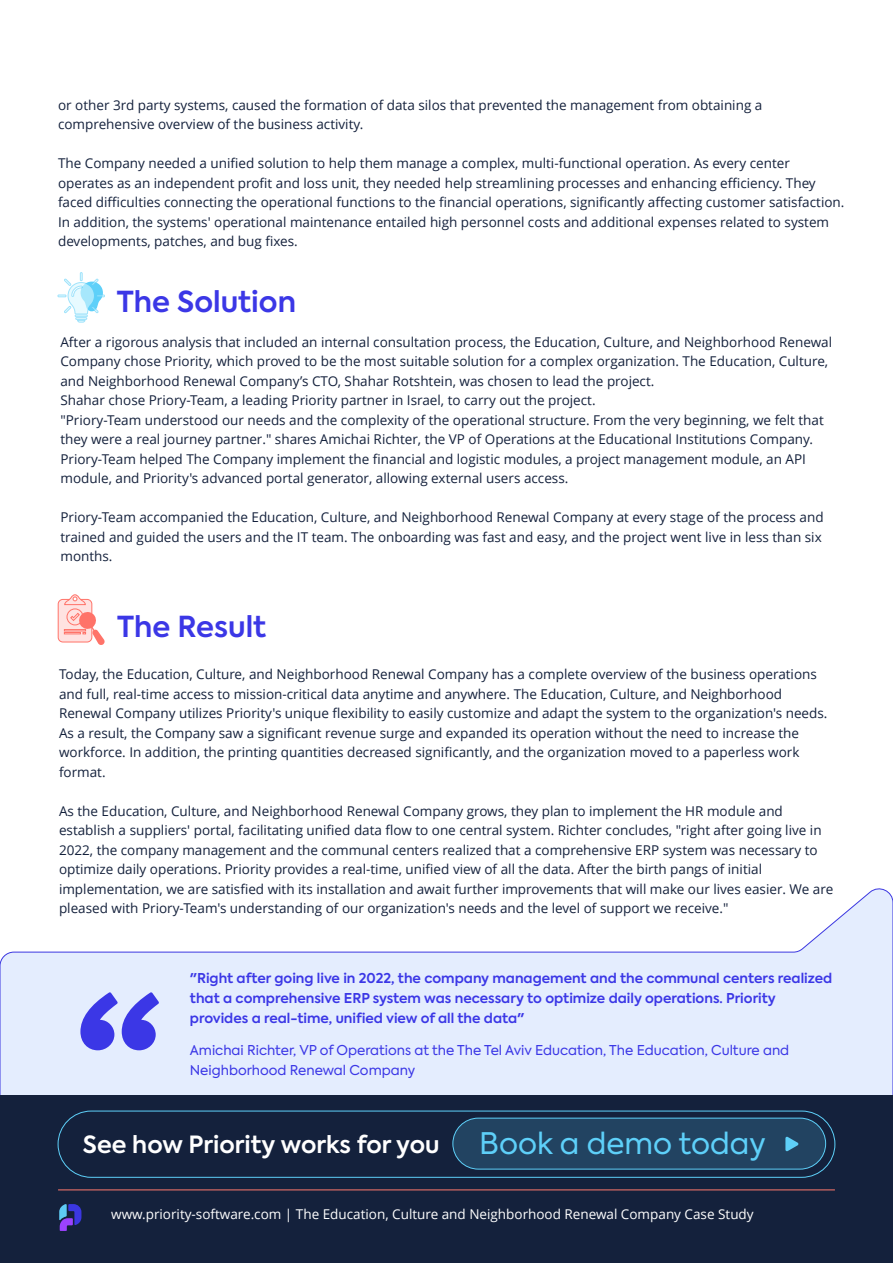
<style>
.page{position:relative;width:893px;height:1263px;background:#fff}
.page>*{position:absolute;margin:0;border:0;box-sizing:border-box;transform-origin:0 0}
.t1{font:29.55px "Axiforma";color:#5ed0f9}
.t2{font:600 28.8px "Axiforma";color:#3b37e6}
.t3{font:600 23.55px "Axiforma";color:#fff}
.t4{font:13.5px/19.5px "Open Sans";color:#14213c}
.t5{font:600 13.5px/20.1px "Axiforma";color:#3b37e6}
.t6{font:13.5px/20.1px "Axiforma";color:#3b37e6}
.t7{font:13.5px "Open Sans";color:#fff}
</style>
<div class="page">
<svg style="left:0;top:888px;width:893px;height:207px"></svg>
<div style="left:0;top:1095px;width:893px;height:168px;background:#14213c"></div>
<div style="left:58px;top:1111px;width:777px;height:67px;border:1px solid #5ed0f9;border-radius:33px"></div>
<div style="left:453px;top:1118px;width:373px;height:51px;background:#224361;border-radius:25px"></div>
<div style="left:452px;top:1118px;width:374px;height:51px;border:1px solid #5ed0f9;border-radius:25px"></div>
<hr style="left:58px;top:1189px;width:777px;height:1px;background:#ff796d">
<svg style="left:58px;top:272px;width:47px;height:50px"></svg>
<svg style="left:57px;top:594px;width:48px;height:51px"></svg>
<svg style="left:59px;top:1204px;width:22px;height:27px"></svg>
<svg style="left:785px;top:1136px;width:14px;height:15px"></svg>
<svg style="left:80px;top:992px;width:79px;height:58px;background:#8284f0"></svg>
<p class="t4" style="left:58px;top:95px;width:706px">or other 3rd party systems, caused the formation of data silos that prevented the management from obtaining a comprehensive overview of the business activity.</p>
<p class="t4" style="left:58px;top:153px;width:788px">The Company needed a unified solution to help them manage a complex, multi-functional operation. As every center operates as an independent profit and loss unit, they needed help streamlining processes and enhancing efficiency. They faced difficulties connecting the operational functions to the financial operations, significantly affecting customer satisfaction.<br>In addition, the systems' operational maintenance entailed high personnel costs and additional expenses related to system developments, patches, and bug fixes.</p>
<h2 class="t2" style="left:117px;top:282px;width:181px">The Solution</h2>
<p class="t4" style="left:60px;top:332px;width:773px">After a rigorous analysis that included an internal consultation process, the Education, Culture, and Neighborhood Renewal Company chose Priority, which proved to be the most suitable solution for a complex organization. The Education, Culture, and Neighborhood Renewal Company’s CTO, Shahar Rotshtein, was chosen to lead the project.<br>Shahar chose Priory-Team, a leading Priority partner in Israel, to carry out the project.<br>"Priory-Team understood our needs and the complexity of the operational structure. From the very beginning, we felt that they were a real journey partner." shares Amichai Richter, the VP of Operations at the Educational Institutions Company.<br>Priory-Team helped The Company implement the financial and logistic modules, a project management module, an API module, and Priority's advanced portal generator, allowing external users access.</p>
<p class="t4" style="left:60px;top:507px;width:765px">Priory-Team accompanied the Education, Culture, and Neighborhood Renewal Company at every stage of the process and trained and guided the users and the IT team. The onboarding was fast and easy, and the project went live in less than six months.</p>
<h2 class="t2" style="left:117px;top:607px;width:151px">The Result</h2>
<p class="t4" style="left:59px;top:664px;width:770px">Today, the Education, Culture, and Neighborhood Renewal Company has a complete overview of the business operations and full, real-time access to mission-critical data anytime and anywhere. The Education, Culture, and Neighborhood Renewal Company utilizes Priority's unique flexibility to easily customize and adapt the system to the organization's needs.<br>As a result, the Company saw a significant revenue surge and expanded its operation without the need to increase the workforce. In addition, the printing quantities decreased significantly, and the organization moved to a paperless work format.</p>
<p class="t4" style="left:59px;top:801px;width:776px">As the Education, Culture, and Neighborhood Renewal Company grows, they plan to implement the HR module and establish a suppliers' portal, facilitating unified data flow to one central system. Richter concludes, "right after going live in 2022, the company management and the communal centers realized that a comprehensive ERP system was necessary to optimize daily operations. Priority provides a real-time, unified view of all the data. After the birth pangs of initial implementation, we are satisfied with its installation and await further improvements that will make our lives easier. We are pleased with Priory-Team's understanding of our organization's needs and the level of support we receive."</p>
<p class="t5" style="left:190px;top:968px;width:644px">"Right after going live in 2022, the company management and the communal centers realized that a comprehensive ERP system was necessary to optimize daily operations. Priority provides a real-time, unified view of all the data"</p>
<p class="t6" style="left:190px;top:1040px;width:601px">Amichai Richter, VP of Operations at the The Tel Aviv Education, The Education, Culture and<br>Neighborhood Renewal Company</p>
<h3 class="t3" style="left:83px;top:1128px;width:358px">See how Priority works for you</h3>
<h1 class="t1" style="left:479px;top:1125px;width:288px">Book a demo today</h1>
<p class="t7" style="left:111px;top:1205px;width:644px">www.priority-software.com | The Education, Culture and Neighborhood Renewal Company Case Study</p>
</div>
